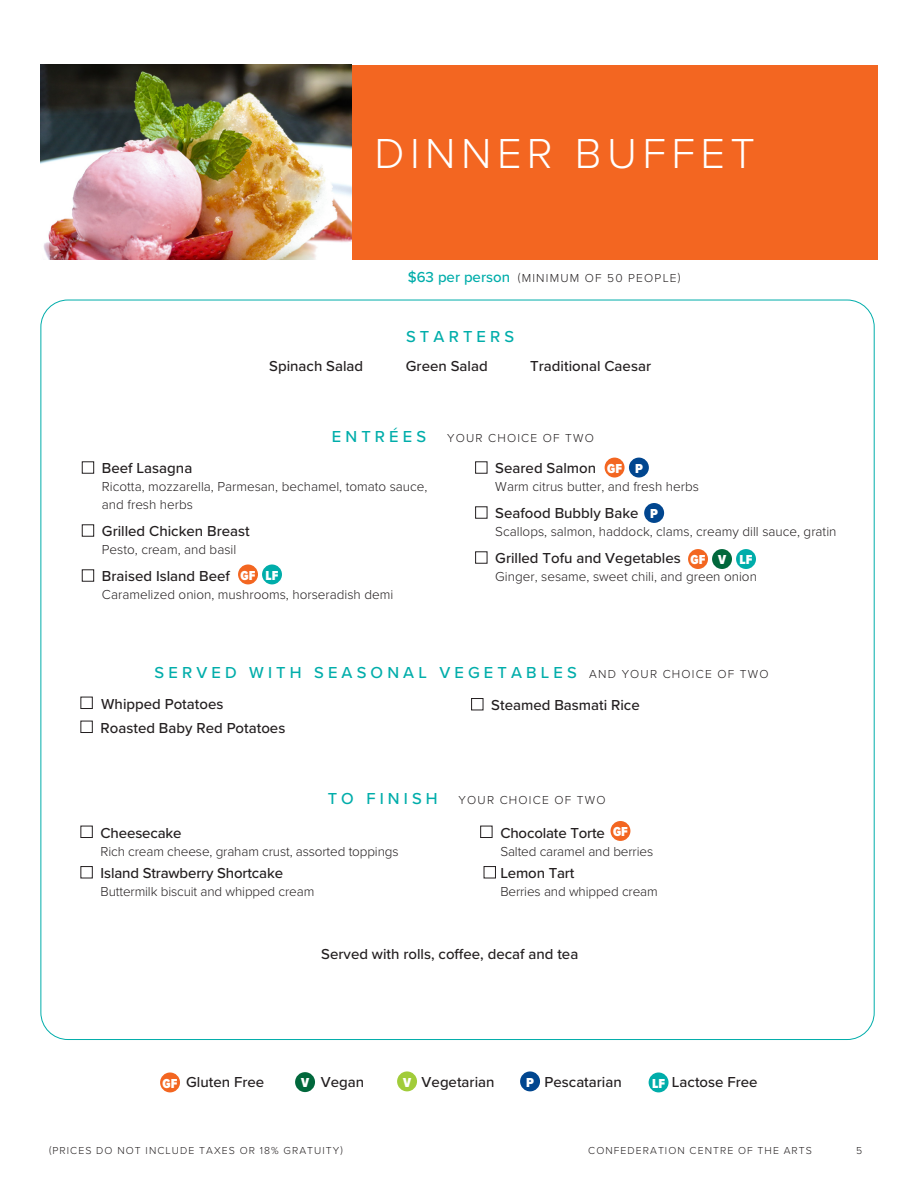
<style>
.page{position:relative;width:918px;height:1188px;background:#fff}
.page>*{position:absolute;margin:0;border:0;box-sizing:border-box;transform-origin:0 0}
.t1{font:300 43.5px "Proxima Nova";letter-spacing:.125em;color:#fff}
.t2{font:500 43.5px "Proxima Nova";letter-spacing:.125em;color:#fff}
.t3{font:500 16.5px "Proxima Nova";letter-spacing:.25em;color:#00adaa}
.t4{font:500 15px "Proxima Nova";color:#231f20}
.t5{font:300 13.5px/18px "Proxima Nova";color:#231f20}
.t6{font:900 13.5px "Proxima Nova Cond";color:#fff}
.t7{font:300 12px "Proxima Nova";letter-spacing:.1em;color:#231f20}
.t8{font:300 10.5px "Proxima Nova";letter-spacing:.1em;color:#231f20}
.s1{font-weight:500;font-size:15px;color:#00adaa}
.s2{font-weight:300;font-size:12px;color:#231f20}
.s3{font-family:"Proxima Nova Cond";font-weight:900;font-size:13.5px;color:#fff}
</style>
<div class="page">
<div style="left:151px;top:65px;width:726px;height:194px;background:#f36621"></div>
<img style="left:40px;top:65px;width:312px;height:194px">
<div style="left:238px;top:564px;width:20px;height:20px;background:#f36621;border-radius:50%"></div>
<div style="left:262px;top:564px;width:20px;height:20px;background:#00adaa;border-radius:50%"></div>
<div style="left:605px;top:458px;width:20px;height:20px;background:#f36621;border-radius:50%"></div>
<div style="left:629px;top:458px;width:20px;height:20px;background:#01468f;border-radius:50%"></div>
<div style="left:644px;top:503px;width:20px;height:20px;background:#01468f;border-radius:50%"></div>
<div style="left:688px;top:549px;width:20px;height:20px;background:#f36621;border-radius:50%"></div>
<div style="left:611px;top:821px;width:19px;height:20px;background:#f36621;border-radius:50%"></div>
<div style="left:712px;top:549px;width:20px;height:20px;background:#01683c;border-radius:50%"></div>
<div style="left:736px;top:549px;width:20px;height:20px;background:#00adaa;border-radius:50%"></div>
<div style="left:160px;top:1073px;width:20px;height:19px;background:#f36621;border-radius:50%"></div>
<div style="left:295px;top:1072px;width:20px;height:20px;background:#01683c;border-radius:50%"></div>
<div style="left:397px;top:1071px;width:20px;height:20px;background:#a1cc3a;border-radius:50%"></div>
<div style="left:520px;top:1071px;width:20px;height:20px;background:#01468f;border-radius:50%"></div>
<div style="left:649px;top:1073px;width:20px;height:19px;background:#00adaa;border-radius:50%"></div>
<h1 class="t2" style="left:320px;top:100px;width:341px">banquet menu</h1>
<h1 class="t1" style="left:375px;top:121px;width:382px">DINNER BUFFET</h1>
<p class="t7" style="left:408px;top:270px;width:274px"><span class="s1">$63 per person</span> (MINIMUM OF 50 PEOPLE)</p>
<p class="t3" style="left:406px;top:325px;width:110px">STARTERS</p>
<p class="t4" style="left:269px;top:355px;width:96px">Spinach Salad</p>
<p class="t4" style="left:406px;top:355px;width:83px">Green Salad</p>
<p class="t4" style="left:530px;top:355px;width:122px">Traditional Caesar</p>
<p class="t3" style="left:332px;top:424px;width:96px">ENTRÉES</p>
<p class="t7" style="left:447px;top:429px;width:148px">YOUR CHOICE OF TWO</p>
<p class="t4" style="left:82px;top:457px;width:112px">■ Beef Lasagna</p>
<p class="t5" style="left:102px;top:477px;width:327px">Ricotta, mozzarella, Parmesan, bechamel, tomato sauce, and fresh herbs</p>
<p class="t4" style="left:82px;top:520px;width:170px">■ Grilled Chicken Breast</p>
<p class="t5" style="left:102px;top:540px;width:136px">Pesto, cream, and basil</p>
<p class="t4" style="left:82px;top:565px;width:150px">■ Braised Island Beef</p>
<p class="t5" style="left:102px;top:585px;width:293px">Caramelized onion, mushrooms, horseradish demi</p>
<p class="t6" style="left:241px;top:565px;width:39px">GF LF</p>
<p class="t4" style="left:475px;top:457px;width:123px">■ Seared Salmon</p>
<p class="t5" style="left:495px;top:477px;width:205px">Warm citrus butter, and fresh herbs</p>
<p class="t4" style="left:475px;top:502px;width:165px">■ Seafood Bubbly Bake</p>
<p class="t5" style="left:495px;top:522px;width:343px">Scallops, salmon, haddock, clams, creamy dill sauce, gratin</p>
<p class="t4" style="left:475px;top:547px;width:207px">■ Grilled Tofu and Vegetables</p>
<p class="t5" style="left:495px;top:567px;width:263px">Ginger, sesame, sweet chili, and green onion</p>
<p class="t6" style="left:607px;top:458px;width:37px">GF P</p>
<p class="t6" style="left:650px;top:504px;width:9px">P</p>
<p class="t6" style="left:691px;top:550px;width:16px">GF</p>
<p class="t6" style="left:718px;top:550px;width:36px">V LF</p>
<p class="t3" style="left:155px;top:660px;width:615px">SERVED WITH SEASONAL VEGETABLES <span class="s2">AND YOUR CHOICE OF TWO</span></p>
<p class="t4" style="left:80px;top:692px;width:145px">■ Whipped Potatoes</p>
<p class="t4" style="left:80px;top:716px;width:207px">■ Roasted Baby Red Potatoes</p>
<p class="t4" style="left:471px;top:694px;width:170px">■ Steamed Basmati Rice</p>
<p class="t3" style="left:328px;top:786px;width:112px">TO FINISH</p>
<p class="t7" style="left:459px;top:791px;width:148px">YOUR CHOICE OF TWO</p>
<p class="t4" style="left:80px;top:821px;width:103px">■ Cheesecake</p>
<p class="t5" style="left:101px;top:841px;width:300px">Rich cream cheese, graham crust, assorted toppings</p>
<p class="t4" style="left:80px;top:862px;width:204px">■ Island Strawberry Shortcake</p>
<p class="t5" style="left:101px;top:882px;width:215px">Buttermilk biscuit and whipped cream</p>
<p class="t4" style="left:480px;top:821px;width:126px">■ Chocolate Torte</p>
<p class="t5" style="left:500px;top:841px;width:154px">Salted caramel and berries</p>
<p class="t4" style="left:483px;top:862px;width:93px">■ Lemon Tart</p>
<p class="t5" style="left:500px;top:882px;width:159px">Berries and whipped cream</p>
<p class="t6" style="left:613px;top:822px;width:16px">GF</p>
<p class="t4" style="left:321px;top:942px;width:259px">Served with rolls, coffee, decaf and tea</p>
<p class="t4" style="left:163px;top:1071px;width:103px"><span class="s3">GF</span> Gluten Free</p>
<p class="t4" style="left:301px;top:1071px;width:65px"><span class="s3">V</span> Vegan</p>
<p class="t4" style="left:403px;top:1071px;width:93px"><span class="s3">V</span> Vegetarian</p>
<p class="t4" style="left:526px;top:1071px;width:97px"><span class="s3">P</span> Pescatarian</p>
<p class="t4" style="left:652px;top:1071px;width:107px"><span class="s3">LF</span> Lactose Free</p>
<p class="t8" style="left:49px;top:1143px;width:295px">(PRICES DO NOT INCLUDE TAXES OR 18% GRATUITY)</p>
<p class="t8" style="left:588px;top:1143px;width:225px">CONFEDERATION CENTRE OF THE ARTS</p>
<p class="t8" style="left:856px;top:1143px;width:8px">5</p>
</div>
